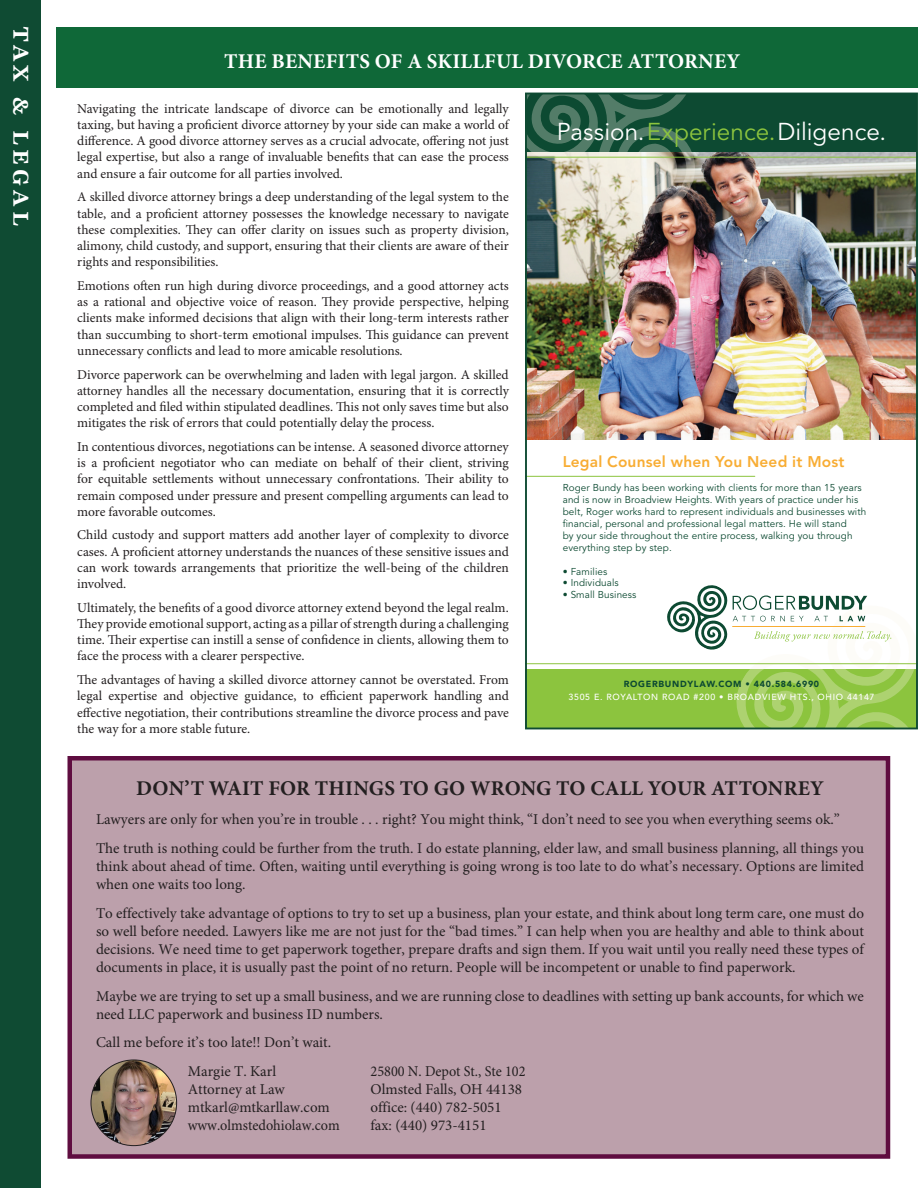
<style>
.page{position:relative;width:918px;height:1188px;background:#fff}
.page>*{position:absolute;margin:0;border:0;box-sizing:border-box;transform-origin:0 0}
.t1{font:24.3px "Avenir";color:#fff}
.t2{font:700 22.5px "Marion";letter-spacing:.195em;color:#fff}
.Normal__Web{font:700 21px "Minion Pro";letter-spacing:.01em;color:#231f20}
.t3{font:700 21px "Minion Pro";letter-spacing:.01em;color:#fff}
.t4{font:800 15.45px "Avenir";letter-spacing:.01em;color:#f8ad34}
.Normal__Web-2{font:15px/18px "Minion Pro";color:#231f20;text-align:justify}
.Normal__Web-3{font:15px "Minion Pro";color:#231f20;scale:.95 1}
.t5{font:13.5px/16.2px "Minion Pro";letter-spacing:-.005em;color:#231f20;text-align:justify}
.t6{font:9.9px/11.9px "Avenir";letter-spacing:.01em;color:#0d4a32}
.t7{font:500 8.85px/13.2px "Avenir";letter-spacing:.08em;color:#fff;text-align:center}
.s1{color:#8cc43e}
.s2{font-weight:900;color:#0d4a32}
</style>
<div class="page">
<div style="left:68px;top:756px;width:822px;height:403px;background:#bca0ab;border:4px solid #5f0d40"></div>
<div style="left:57px;top:27px;width:861px;height:60px;background:#0f6838"></div>
<div style="left:0;top:0;width:40px;height:1188px;background:#0f4b33"></div>
<div style="left:526px;top:94px;width:391px;height:58px;background:#0d4a32"></div>
<img style="left:528px;top:152px;width:387px;height:287px">
<div style="left:526px;top:669px;width:391px;height:59px;background:#8cc43e"></div>
<hr style="left:526px;top:476px;width:229px;height:1px;background:#8cc43e">
<img style="left:528px;top:96px;width:173px;height:125px">
<svg style="left:664px;top:585px;width:251px;height:141px"></svg>
<hr style="left:526px;top:663px;width:391px;height:1px;background:#8cc43e">
<hr style="left:526px;top:157px;width:391px;height:1px;background:#8cc43e">
<div style="left:525px;top:93px;width:393px;height:636px;border:2px solid #0f4b33"></div>
<img style="left:91px;top:1060px;width:86px;height:86px;border-radius:43px">
<p class="t2" style="left:34px;top:27px;width:200px;rotate:90deg">TAX &amp; LEGAL</p>
<p class="t3" style="left:224px;top:46px;width:517px">THE BENEFITS OF A SKILLFUL DIVORCE ATTORNEY</p>
<p class="t5" style="left:77px;top:101px;width:433px">Navigating the intricate landscape of divorce can be emotionally and legally taxing, but having a proficient divorce attorney by your side can make a world of difference. A good divorce attorney serves as a crucial advocate, offering not just legal expertise, but also a range of invaluable benefits that can ease the process and ensure a fair outcome for all parties involved.</p>
<p class="t5" style="left:77px;top:190px;width:433px">A skilled divorce attorney brings a deep understanding of the legal system to the table, and a proficient attorney possesses the knowledge necessary to navigate these complexities. They can offer clarity on issues such as property division, alimony, child custody, and support, ensuring that their clients are aware of their rights and responsibilities.</p>
<p class="t5" style="left:77px;top:278px;width:433px">Emotions often run high during divorce proceedings, and a good attorney acts as a rational and objective voice of reason. They provide perspective, helping clients make informed decisions that align with their long-term interests rather than succumbing to short-term emotional impulses. This guidance can prevent unnecessary conflicts and lead to more amicable resolutions.</p>
<p class="t5" style="left:77px;top:367px;width:433px">Divorce paperwork can be overwhelming and laden with legal jargon. A skilled attorney handles all the necessary documentation, ensuring that it is correctly completed and filed within stipulated deadlines. This not only saves time but also mitigates the risk of errors that could potentially delay the process.</p>
<p class="t5" style="left:77px;top:439px;width:433px">In contentious divorces, negotiations can be intense. A seasoned divorce attorney is a proficient negotiator who can mediate on behalf of their client, striving for equitable settlements without unnecessary confrontations. Their ability to remain composed under pressure and present compelling arguments can lead to more favorable outcomes.</p>
<p class="t5" style="left:77px;top:528px;width:433px">Child custody and support matters add another layer of complexity to divorce cases. A proficient attorney understands the nuances of these sensitive issues and can work towards arrangements that prioritize the well-being of the children involved.</p>
<p class="t5" style="left:77px;top:600px;width:433px">Ultimately, the benefits of a good divorce attorney extend beyond the legal realm.<br>They provide emotional support, acting as a pillar of strength during a challenging time. Their expertise can instill a sense of confidence in clients, allowing them to face the process with a clearer perspective.</p>
<p class="t5" style="left:77px;top:672px;width:433px">The advantages of having a skilled divorce attorney cannot be overstated. From legal expertise and objective guidance, to efficient paperwork handling and effective negotiation, their contributions streamline the divorce process and pave the way for a more stable future.</p>
<p class="t1" style="left:557px;top:117px;width:331px">Passion.<span class="s1">Experience.</span>Diligence.</p>
<p class="t4" style="left:563px;top:453px;width:283px">Legal Counsel when You Need it Most</p>
<p class="t6" style="left:563px;top:482px;width:305px">Roger Bundy has been working with clients for more than 15 years and is now in Broadview Heights. With years of practice under his belt, Roger works hard to represent individuals and businesses with financial, personal and professional legal matters. He will stand<br>by your side throughout the entire process, walking you through everything step by step.</p>
<p class="t6" style="left:563px;top:565px;width:46px">• Families</p>
<p class="t6" style="left:563px;top:577px;width:57px">• Individuals</p>
<p class="t6" style="left:563px;top:589px;width:75px">• Small Business</p>
<p class="t7" style="left:568px;top:677px;width:308px"><span class="s2">ROGERBUNDYLAW.COM • 440.584.6990<br></span>3505 E. ROYALTON ROAD #200 • BROADVIEW HTS., OHIO 44147</p>
<p class="Normal__Web" style="left:136px;top:774px;width:689px">DON’T WAIT FOR THINGS TO GO WRONG TO CALL YOUR ATTONREY</p>
<p class="Normal__Web-2" style="left:96px;top:811px;width:745px">Lawyers are only for when you’re in trouble . . . right? You might think, “I don’t need to see you when everything seems ok.”</p>
<p class="Normal__Web-2" style="left:96px;top:840px;width:770px">The truth is nothing could be further from the truth. I do estate planning, elder law, and small business planning, all things you think about ahead of time. Often, waiting until everything is going wrong is too late to do what’s necessary. Options are limited when one waits too long.</p>
<p class="Normal__Web-2" style="left:96px;top:905px;width:770px">To effectively take advantage of options to try to set up a business, plan your estate, and think about long term care, one must do so well before needed. Lawyers like me are not just for the “bad times.” I can help when you are healthy and able to think about decisions. We need time to get paperwork together, prepare drafts and sign them. If you wait until you really need these types of documents in place, it is usually past the point of no return. People will be incompetent or unable to find paperwork.</p>
<p class="Normal__Web-2" style="left:96px;top:987px;width:769px">Maybe we are trying to set up a small business, and we are running close to deadlines with setting up bank accounts, for which we need LLC paperwork and business ID numbers.</p>
<p class="Normal__Web-2" style="left:96px;top:1034px;width:237px">Call me before it’s too late!! Don’t wait.</p>
<p class="Normal__Web-2" style="left:188px;top:1063px;width:90px">Margie T. Karl</p>
<p class="Normal__Web-2" style="left:188px;top:1081px;width:99px">Attorney at Law</p>
<p class="Normal__Web-2" style="left:188px;top:1099px;width:144px">mtkarl@mtkarllaw.com</p>
<p class="Normal__Web-3" style="left:188px;top:1116px;width:162px">www.olmstedohiolaw.com</p>
<p class="Normal__Web-3" style="left:370px;top:1062px;width:165px">25800 N. Depot St., Ste 102</p>
<p class="Normal__Web-2" style="left:370px;top:1081px;width:153px">Olmsted Falls, OH 44138</p>
<p class="Normal__Web-2" style="left:370px;top:1099px;width:133px">office: (440) 782-5051</p>
<p class="Normal__Web-2" style="left:370px;top:1117px;width:118px">fax: (440) 973-4151</p>
</div>
